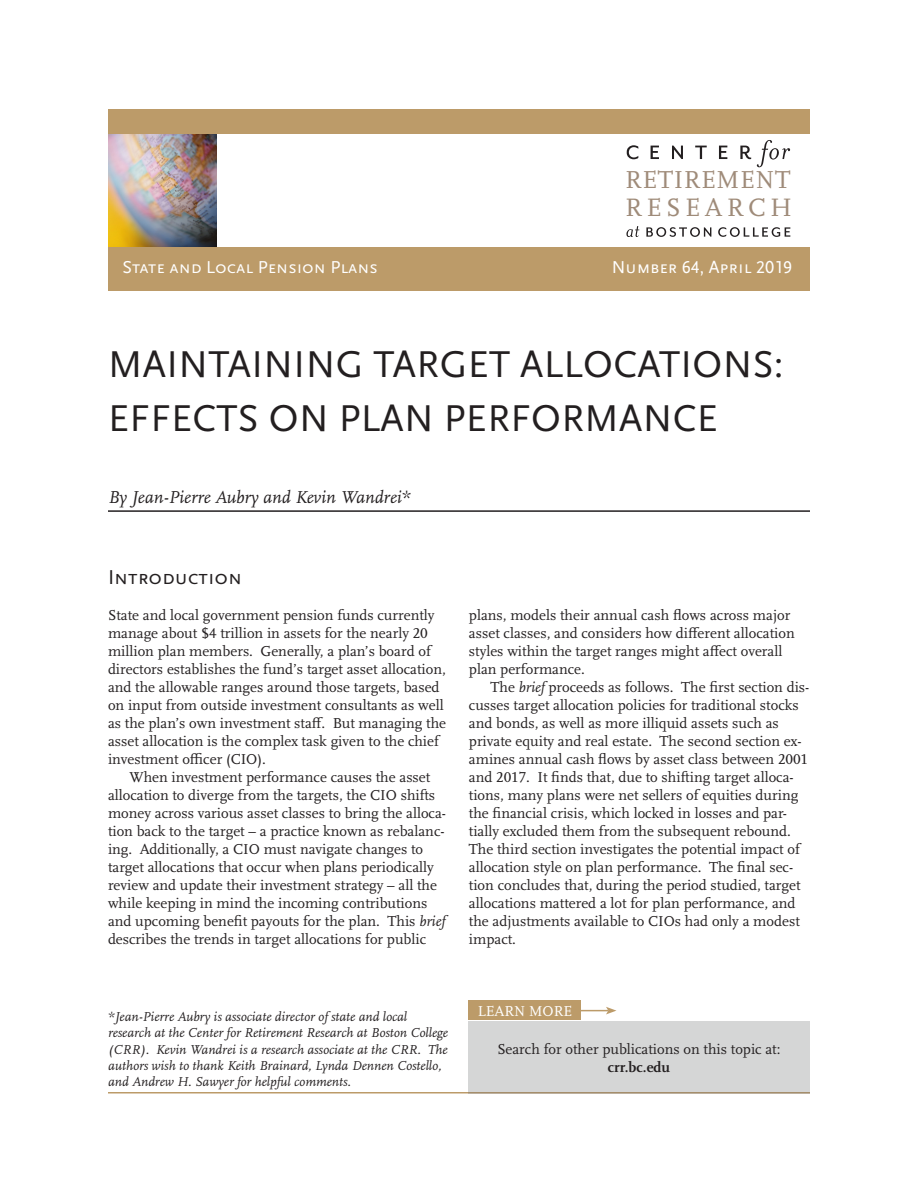
<style>
.page{position:relative;width:918px;height:1188px;background:#fff}
.page>*{position:absolute;margin:0;border:0;box-sizing:border-box;transform-origin:0 0}
.t1{font:39px/54px "Scala Sans OT";letter-spacing:.01em;color:#231f20}
.t2{font:26.25px "Scala OT";letter-spacing:.165em;color:#9f8b79}
.t3{font:25.65px "Scala OT";letter-spacing:.02em;color:#9f8b79}
.t4{font:21px "Scala Sans OT";color:#231f20}
.t5{font:18px "Scala Sans OT";color:#fff}
.t6{font:italic 18px "Scala OT";color:#231f20}
.Body_text{font:15px/18px "Scala OT";color:#231f20}
.t7{font:700 15px "Scala OT";color:#231f20}
.t8{font:15px "Scala OT";color:#fff}
.t9{font:italic 13.5px/16.2px "Scala OT";color:#231f20}
.s1{font-style:italic}
</style>
<div class="page">
<img style="left:108px;top:134px;width:108px;height:113px">
<div style="left:108px;top:247px;width:701px;height:44px;background:#bc9b69"></div>
<hr style="left:108px;top:510px;width:702px;height:2px;background:#231f20">
<hr style="left:108px;top:1092px;width:702px;height:2px;background:#bc9b69">
<div style="left:108px;top:109px;width:701px;height:25px;background:#bc9b69"></div>
<div style="left:468px;top:1000px;width:113px;height:20px;background:#bc9b69"></div>
<div style="left:468px;top:1021px;width:342px;height:73px;background:#d5d6d6"></div>
<svg style="left:581px;top:1007px;width:35px;height:7px"></svg>
<svg style="left:626px;top:226px;width:164px;height:11px"></svg>
<svg style="left:627px;top:140px;width:163px;height:27px"></svg>
<p class="t3" style="left:625px;top:165px;width:167px">RETIREMENT</p>
<p class="t2" style="left:625px;top:193px;width:169px">RESEARCH</p>
<p class="t5" style="left:122px;top:258px;width:257px">State and Local Pension Plans</p>
<p class="t5" style="left:612px;top:258px;width:182px">Number 64, April 2019</p>
<p class="t1" style="left:108px;top:338px;width:677px">MAINTAINING TARGET ALLOCATIONS:<br>EFFECTS ON PLAN PERFORMANCE</p>
<p class="t6" style="left:108px;top:487px;width:304px">By Jean-Pierre Aubry and Kevin Wandrei*</p>
<p class="t4" style="left:108px;top:566px;width:136px">Introduction</p>
<p class="Body_text" style="left:108px;top:607px;width:340px">State and local government pension funds currently manage about $4 trillion in assets for the nearly 20 million plan members. Generally, a plan’s board of directors establishes the fund’s target asset allocation, and the allowable ranges around those targets, based on input from outside investment consultants as well as the plan’s own investment staff. But managing the asset allocation is the complex task given to the chief investment officer (CIO).</p>
<p class="Body_text" style="left:108px;top:769px;width:340px;text-indent:22px">When investment performance causes the asset allocation to diverge from the targets, the CIO shifts money across various asset classes to bring the alloca&shy;tion back to the target – a practice known as rebalanc&shy;ing. Additionally, a CIO must navigate changes to target allocations that occur when plans periodically review and update their investment strategy – all the while keeping in mind the incoming contributions and upcoming benefit payouts for the plan. This <span class="s1">brief </span>describes the trends in target allocations for public</p>
<p class="Body_text" style="left:469px;top:607px;width:327px">plans, models their annual cash flows across major asset classes, and considers how different allocation styles within the target ranges might affect overall plan performance.</p>
<p class="Body_text" style="left:469px;top:679px;width:342px;text-indent:22px">The <span class="s1">brief</span> proceeds as follows. The first section dis&shy;cusses target allocation policies for traditional stocks and bonds, as well as more illiquid assets such as private equity and real estate. The second section ex&shy;amines annual cash flows by asset class between 2001 and 2017. It finds that, due to shifting target alloca&shy;tions, many plans were net sellers of equities during the financial crisis, which locked in losses and par&shy;tially excluded them from the subsequent rebound.<br>The third section investigates the potential impact of allocation style on plan performance. The final sec&shy;tion concludes that, during the period studied, target allocations mattered a lot for plan performance, and the adjustments available to CIOs had only a modest impact.</p>
<p class="t9" style="left:108px;top:1009px;width:342px">*Jean-Pierre Aubry is associate director of state and local research at the Center for Retirement Research at Boston College (CRR). Kevin Wandrei is a research associate at the CRR. The authors wish to thank Keith Brainard, Lynda Dennen Costello, and Andrew H. Sawyer for helpful comments.</p>
<p class="t8" style="left:478px;top:1003px;width:96px">LEARN MORE</p>
<p class="Body_text" style="left:497px;top:1040px;width:285px">Search for other publications on this topic at:</p>
<p class="t7" style="left:608px;top:1059px;width:64px">crr.bc.edu</p>
</div>
